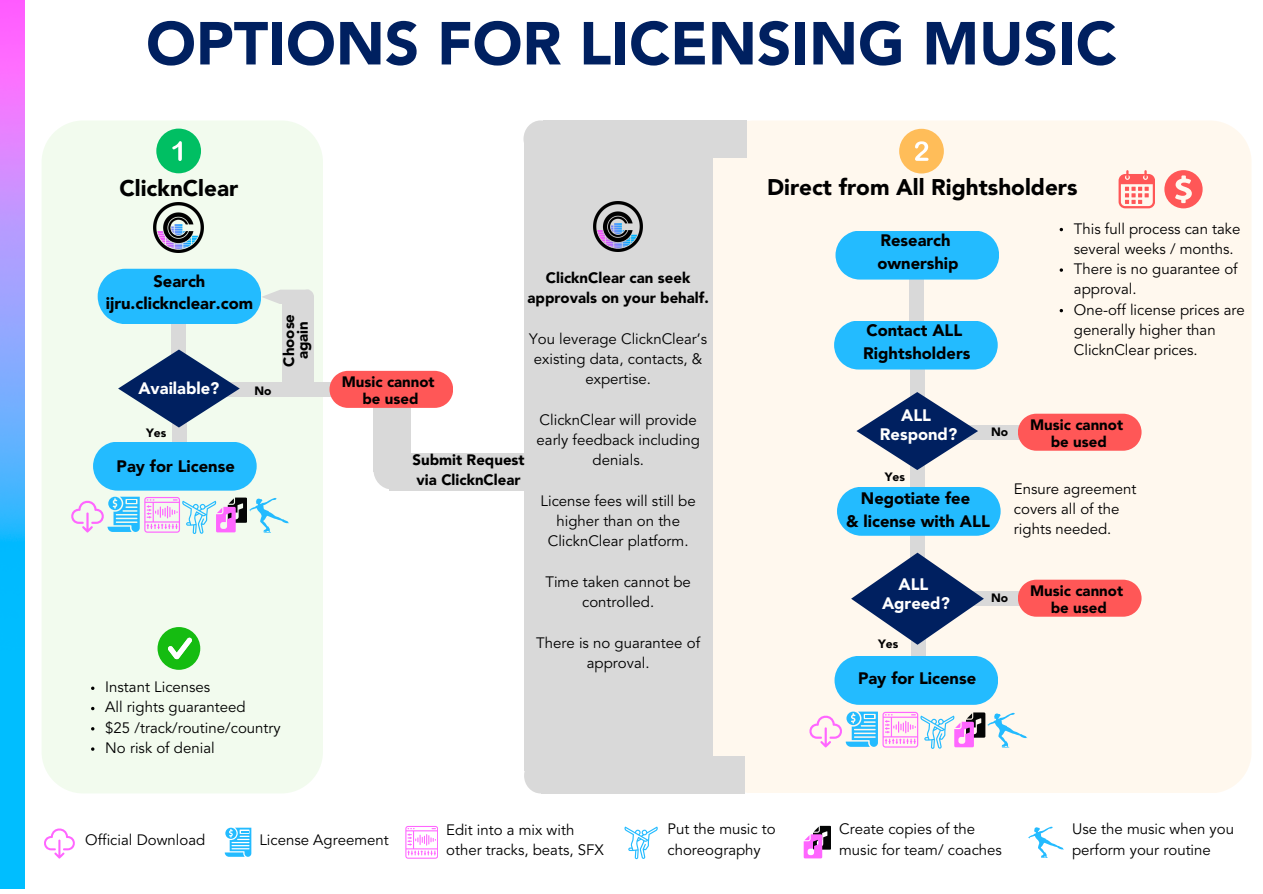
<style>
.page{position:relative;width:1263px;height:894px;background:#fff}
.page>*{position:absolute;margin:0;border:0;box-sizing:border-box;transform-origin:0 0}
.t1{font:900 60px "Avenir LT Std";color:#002060}
.t2{font:900 22.5px "Avenir LT Std";color:#000}
.t3{font:900 16.5px/22.5px "Avenir LT Std";color:#000}
.t4{font:900 16.5px/19.2px "Avenir LT Std";color:#fff;text-align:center}
.t5{font:15px/20.2px "Avenir LT Std";color:#000}
.t6{font:900 15px/16.8px "Avenir LT Std";color:#000;text-align:center}
.t7{font:900 12px "Avenir LT Std";color:#000}
</style>
<div class="page">
<img style="left:0;top:0;width:25px;height:887px">
<div style="left:42px;top:121px;width:281px;height:672px;background:#f2fbee"></div>
<div style="left:220px;top:382px;width:135px;height:15px;background:#d9d9d9"></div>
<div style="left:172px;top:414px;width:15px;height:48px;background:#d9d9d9"></div>
<div style="left:172px;top:315px;width:14px;height:48px;background:#d9d9d9"></div>
<svg style="left:118px;top:349px;width:122px;height:78px;background:#788da6"></svg>
<svg style="left:93px;top:441px;width:164px;height:49px;background:#33c0fd"></svg>
<img style="left:154px;top:203px;width:49px;height:49px">
<div style="left:712px;top:120px;width:539px;height:672px;background:#fff8ee"></div>
<div style="left:910px;top:529px;width:15px;height:48px;background:#d9d9d9"></div>
<div style="left:910px;top:441px;width:15px;height:48px;background:#d9d9d9"></div>
<svg style="left:837px;top:486px;width:164px;height:49px;background:#34bffd"></svg>
<div style="left:909px;top:258px;width:15px;height:67px;background:#d9d9d9"></div>
<svg style="left:835px;top:230px;width:164px;height:49px;background:#35c0fd"></svg>
<div style="left:910px;top:359px;width:14px;height:48px;background:#d9d9d9"></div>
<svg style="left:834px;top:320px;width:164px;height:49px;background:#34bffd"></svg>
<div style="left:962px;top:424px;width:141px;height:15px;background:#d9d9d9"></div>
<svg style="left:856px;top:392px;width:122px;height:78px;background:#7f8ba6"></svg>
<svg style="left:1018px;top:413px;width:123px;height:37px;background:#fe6262"></svg>
<div style="left:911px;top:631px;width:15px;height:48px;background:#d9d9d9"></div>
<div style="left:969px;top:591px;width:134px;height:14px;background:#d9d9d9"></div>
<svg style="left:1018px;top:579px;width:123px;height:37px;background:#fe6262"></svg>
<svg style="left:851px;top:552px;width:133px;height:92px;background:#7f8ba6"></svg>
<svg style="left:834px;top:655px;width:164px;height:49px;background:#35bffd"></svg>
<svg style="left:807px;top:711px;width:220px;height:37px;background:#d2d1ea"></svg>
<svg style="left:804px;top:825px;width:27px;height:33px"></svg>
<svg style="left:44px;top:828px;width:31px;height:30px"></svg>
<svg style="left:225px;top:827px;width:26px;height:29px"></svg>
<svg style="left:405px;top:825px;width:33px;height:33px"></svg>
<svg style="left:624px;top:826px;width:34px;height:32px"></svg>
<svg style="left:1028px;top:826px;width:36px;height:31px"></svg>
<svg style="left:69px;top:496px;width:220px;height:38px;background:#cbd5ea"></svg>
<div style="left:283px;top:297px;width:31px;height:92px;background:#d9d9d9"></div>
<svg style="left:98px;top:269px;width:211px;height:55px;background:#59c9f8"></svg>
<div style="left:300px;top:289px;width:14px;height:15px;background:#d9d9d9;border-radius:50%"></div>
<div style="left:373px;top:375px;width:37px;height:96px;background:#d9d9d9"></div>
<svg style="left:329px;top:371px;width:124px;height:37px;background:#fe6262"></svg>
<svg style="left:1164px;top:170px;width:39px;height:38px"></svg>
<svg style="left:1118px;top:170px;width:36px;height:38px"></svg>
<svg style="left:1060px;top:268px;width:3px;height:4px"></svg>
<div style="left:524px;top:135px;width:188px;height:636px;background:#d9d9d9"></div>
<div style="left:542px;top:120px;width:204px;height:37px;background:#d9d9d9"></div>
<div style="left:523px;top:120px;width:35px;height:37px;background:#d9d9d9;border-radius:50%"></div>
<div style="left:541px;top:756px;width:203px;height:37px;background:#d9d9d9"></div>
<div style="left:524px;top:757px;width:33px;height:36px;background:#d9d9d9;border-radius:50%"></div>
<div style="left:389px;top:453px;width:206px;height:37px;background:#d9d9d9"></div>
<div style="left:373px;top:449px;width:37px;height:40px;background:#d9d9d9;border-radius:50%"></div>
<svg style="left:91px;top:706px;width:3px;height:4px"></svg>
<svg style="left:158px;top:627px;width:42px;height:42px;background:#58cf54"></svg>
<div style="left:156px;top:128px;width:45px;height:45px;background:#00bf63;border-radius:50%"></div>
<svg style="left:172px;top:141px;width:10px;height:20px"></svg>
<div style="left:899px;top:129px;width:45px;height:44px;background:#ffbd59;border-radius:50%"></div>
<svg style="left:915px;top:141px;width:13px;height:20px"></svg>
<img style="left:593px;top:202px;width:50px;height:49px">
<p class="t1" style="left:146px;top:19px;width:972px">OPTIONS FOR LICENSING MUSIC</p>
<h4 class="t2" style="left:120px;top:179px;width:120px">ClicknClear</h4>
<p class="t2" style="left:767px;top:178px;width:312px">Direct from All Rightsholders</p>
<p class="t3" style="left:106px;top:271px;width:149px;text-align:center">Search ijru.clicknclear.com</p>
<h3 class="t4" style="left:138px;top:379px;width:82px">Available?</h3>
<p class="t7" style="left:254px;top:385px;width:19px">No</p>
<h3 class="t6" style="left:284px;top:366px;width:54px;line-height:13.5px;rotate:-90deg">Choose again</h3>
<h3 class="t7" style="left:146px;top:428px;width:22px">Yes</h3>
<h3 class="t3" style="left:117px;top:456px;width:120px">Pay for License</h3>
<h3 class="t5" style="left:105px;top:678px;width:107px">Instant Licenses</h3>
<h3 class="t5" style="left:105px;top:698px;width:142px">All rights guaranteed</h3>
<h3 class="t5" style="left:105px;top:718px;width:177px">$25 /track/routine/country</h3>
<p class="t5" style="left:105px;top:738px;width:111px">No risk of denial</p>
<p class="t6" style="left:528px;top:269px;width:183px;line-height:20.2px">ClicknClear can seek approvals on your behalf.</p>
<p class="t5" style="left:529px;top:329px;width:180px;text-align:center">You leverage ClicknClear’s existing data, contacts, &amp; expertise.</p>
<p class="t5" style="left:537px;top:410px;width:165px;text-align:center">ClicknClear will provide early feedback including denials.</p>
<p class="t5" style="left:541px;top:491px;width:157px;text-align:center">License fees will still be higher than on the<br>ClicknClear platform.</p>
<p class="t5" style="left:545px;top:572px;width:147px;text-align:center">Time taken cannot be controlled.</p>
<p class="t5" style="left:536px;top:633px;width:165px;text-align:center">There is no guarantee of approval.</p>
<p class="t6" style="left:342px;top:375px;width:95px">Music cannot be used</p>
<p class="t6" style="left:412px;top:450px;width:114px;line-height:20.2px;text-align:left">Submit Request via ClicknClear</p>
<h2 class="t3" style="left:877px;top:231px;width:83px">Research ownership</h2>
<p class="t3" style="left:863px;top:320px;width:109px">Contact ALL<br>Rightsholders</p>
<p class="t5" style="left:1074px;top:219px;width:168px">This full process can take several weeks / months.</p>
<h2 class="t5" style="left:1074px;top:260px;width:165px">There is no guarantee of approval.</h2>
<h3 class="t5" style="left:1074px;top:300px;width:173px">One-off license prices are generally higher than<br>ClicknClear prices.</h3>
<h3 class="t4" style="left:880px;top:407px;width:79px">ALL<br>Respond?</h3>
<h3 class="t6" style="left:1030px;top:418px;width:95px">Music cannot be used</h3>
<h3 class="t7" style="left:991px;top:426px;width:19px">No</h3>
<p class="t7" style="left:885px;top:472px;width:22px">Yes</p>
<p class="t3" style="left:846px;top:488px;width:145px;text-align:center">Negotiate fee<br>&amp; license with ALL</p>
<p class="t5" style="left:1014px;top:479px;width:124px">Ensure agreement covers all of the rights needed.</p>
<p class="t4" style="left:882px;top:576px;width:69px">ALL<br>Agreed?</p>
<p class="t7" style="left:878px;top:638px;width:22px">Yes</p>
<p class="t3" style="left:858px;top:668px;width:120px">Pay for License</p>
<p class="t7" style="left:991px;top:593px;width:19px">No</p>
<h3 class="t6" style="left:1030px;top:583px;width:95px">Music cannot be used</h3>
<p class="t5" style="left:839px;top:820px;width:164px">Create copies of the music for team/ coaches</p>
<p class="t5" style="left:85px;top:830px;width:121px">Official Download</p>
<p class="t5" style="left:259px;top:830px;width:131px">License Agreement</p>
<p class="t5" style="left:446px;top:820px;width:159px">Edit into a mix with other tracks, beats, SFX</p>
<p class="t5" style="left:667px;top:820px;width:110px">Put the music to choreography</p>
<p class="t5" style="left:1072px;top:820px;width:163px">Use the music when you perform your routine</p>
</div>
